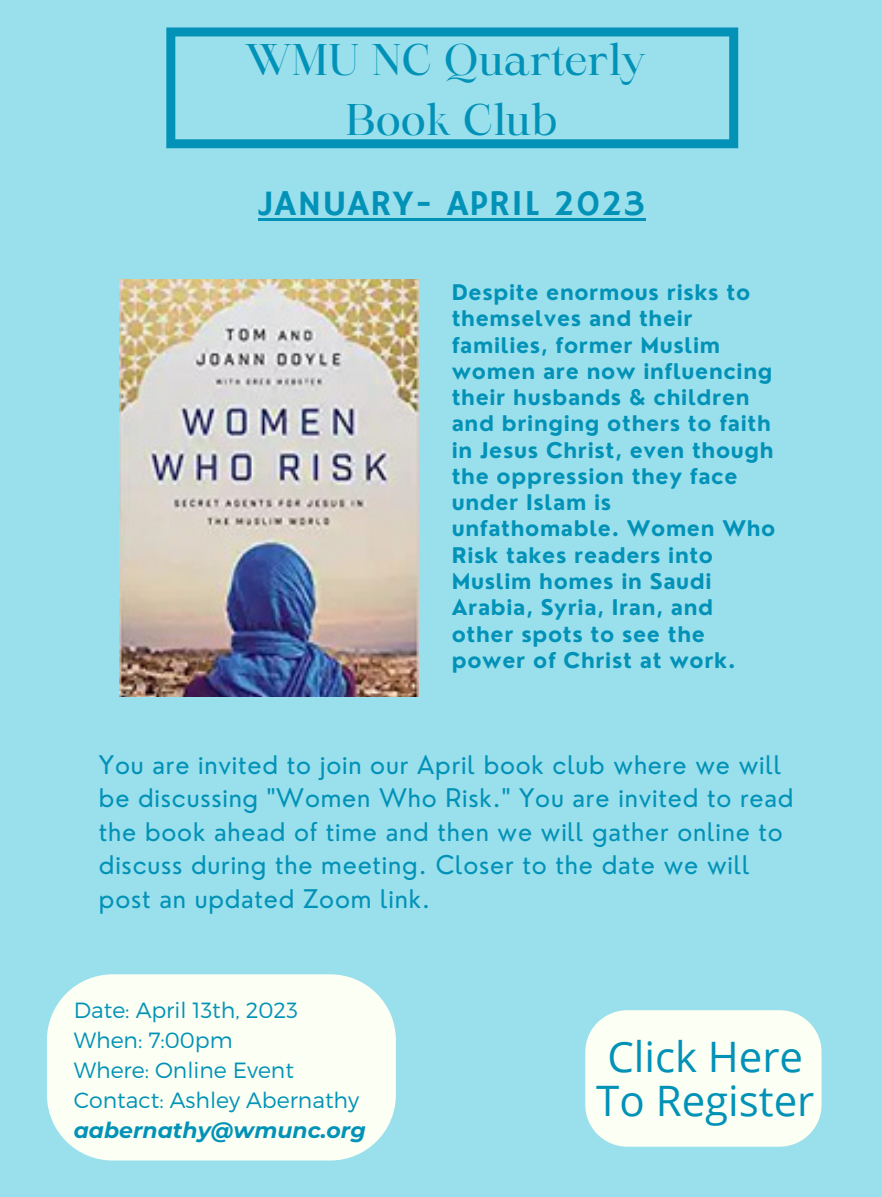
<style>
.page{position:relative;width:882px;height:1197px;background:#99dfec}
.page>*{position:absolute;margin:0;border:0;box-sizing:border-box;transform-origin:0 0}
.t1{font:42.35px/59.1px "Maharlika";color:#0292b7;text-align:center}
.t2{font:42px/44.8px "Open Sans";color:#0292b7}
.t3{font:36.4px "Hammersmith One";letter-spacing:.03em;color:#0292b7}
.t4{font:25.2px/33.6px "Nourd";letter-spacing:.03em;color:#0292b7}
.t5{font:300 22.05px/29.8px "Montserrat";color:#0292b7}
.t6{font:italic 700 22.05px "Montserrat";color:#0292b7}
.t7{font:700 21px/26.2px "Nourd";letter-spacing:.03em;color:#0292b7}
</style>
<div class="page">
<svg style="left:166px;top:28px;width:572px;height:120px"></svg>
<img style="left:120px;top:280px;width:299px;height:417px">
<hr style="left:259px;top:218px;width:387px;height:3px;background:#0292b7">
<div style="left:47px;top:974px;width:349px;height:187px;background:#fcfff3;border-radius:66px"></div>
<div style="left:585px;top:1010px;width:237px;height:137px;background:#fcfff3;border-radius:42px"></div>
<h1 class="t1" style="left:246px;top:35px;width:402px">WMU NC Quarterly<br>Book Club</h1>
<h3 class="t3" style="left:259px;top:183px;width:388px">JANUARY- APRIL 2023</h3>
<p class="t7" style="left:452px;top:279px;width:325px">Despite enormous risks to themselves and their families, former Muslim women are now influencing their husbands &amp; children and bringing others to faith in Jesus Christ, even though the oppression they face under Islam is unfathomable. Women Who<br>Risk takes readers into<br>Muslim homes in Saudi<br>Arabia, Syria, Iran, and other spots to see the power of Christ at work.</p>
<p class="t4" style="left:99px;top:748px;width:696px">You are invited to join our April book club where we will be discussing "Women Who Risk." You are invited to read the book ahead of time and then we will gather online to discuss during the meeting. Closer to the date we will post an updated Zoom link.</p>
<p class="t5" style="left:74px;top:995px;width:287px">Date: April 13th, 2023<br>When: 7:00pm<br>Where: Online Event<br>Contact: Ashley Abernathy</p>
<p class="t6" style="left:74px;top:1116px;width:293px">aabernathy@wmunc.org</p>
<h2 class="t2" style="left:596px;top:1033px;width:220px">Click Here<br>To Register</h2>
</div>
